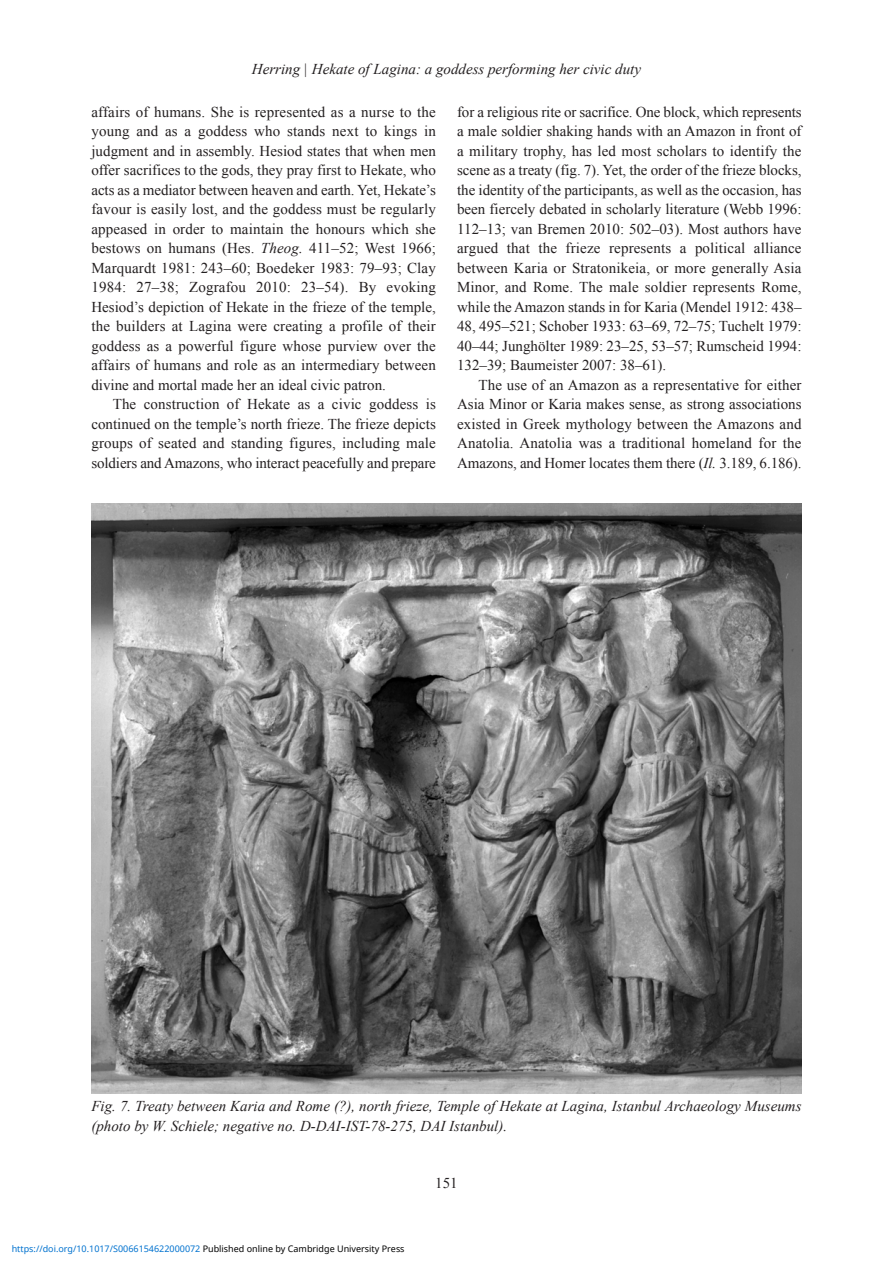
<style>
.page{position:relative;width:893px;height:1263px;background:#fff}
.page>*{position:absolute;margin:0;border:0;box-sizing:border-box;transform-origin:0 0}
.t1{font:15px/19.5px "Times New Roman";color:#231f20;text-align:justify}
.t2{font:italic 15px/19.5px "Times New Roman";color:#231f20}
.t3{font:9px "Noto Sans";color:#0172cf}
.s1{font-style:italic}
.s2{color:#000}
</style>
<div class="page">
<img style="left:91px;top:503px;width:710px;height:590px">
<p class="t2" style="left:252px;top:59px;width:391px">Herring | Hekate of Lagina: a goddess performing her civic duty</p>
<p class="t1" style="left:91px;top:102px;width:346px">affairs of humans. She is represented as a nurse to the young and as a goddess who stands next to kings in judgment and in assembly. Hesiod states that when men offer sacrifices to the gods, they pray first to Hekate, who acts as a mediator between heaven and earth. Yet, Hekate’s favour is easily lost, and the goddess must be regularly appeased in order to maintain the honours which she bestows on humans (Hes. <span class="s1">Theog.</span> 411–52; West 1966; Marquardt 1981: 243–60; Boedeker 1983: 79–93; Clay 1984: 27–38; Zografou 2010: 23–54). By evoking Hesiod’s depiction of Hekate in the frieze of the temple, the builders at Lagina were creating a profile of their goddess as a powerful figure whose purview over the affairs of humans and role as an intermediary between divine and mortal made her an ideal civic patron.</p>
<p class="t1" style="left:91px;top:394px;width:346px;text-indent:21px">The construction of Hekate as a civic goddess is continued on the temple’s north frieze. The frieze depicts groups of seated and standing figures, including male soldiers and Amazons, who interact peacefully and prepare</p>
<p class="t1" style="left:457px;top:102px;width:346px">for a religious rite or sacrifice. One block, which represents a male soldier shaking hands with an Amazon in front of a military trophy, has led most scholars to identify the scene as a treaty (fig. 7). Yet, the order of the frieze blocks, the identity of the participants, as well as the occasion, has been fiercely debated in scholarly literature (Webb 1996:<br>112–13; van Bremen 2010: 502–03). Most authors have argued that the frieze represents a political alliance between Karia or Stratonikeia, or more generally Asia Minor, and Rome. The male soldier represents Rome, while the Amazon stands in for Karia (Mendel 1912: 438– 48, 495–521; Schober 1933: 63–69, 72–75; Tuchelt 1979:<br>40–44; Junghölter 1989: 23–25, 53–57; Rumscheid 1994:<br>132–39; Baumeister 2007: 38–61).</p>
<p class="t1" style="left:457px;top:375px;width:346px;text-indent:21px">The use of an Amazon as a representative for either Asia Minor or Karia makes sense, as strong associations existed in Greek mythology between the Amazons and Anatolia. Anatolia was a traditional homeland for the Amazons, and Homer locates them there (<span class="s1">Il.</span> 3.189, 6.186).</p>
<p class="t2" style="left:91px;top:1096px;width:712px">Fig. 7. Treaty between Karia and Rome (?), north frieze, Temple of Hekate at Lagina, Istanbul Archaeology Museums (photo by W. Schiele; negative no. D-DAI-IST-78-275, DAI Istanbul).</p>
<p class="t3" style="left:12px;top:1243px;width:394px">https://doi.org/10.1017/S0066154622000072 <span class="s2">Published online by Cambridge University Press</span></p>
<p class="t1" style="left:435px;top:1173px;width:24px">151</p>
</div>
